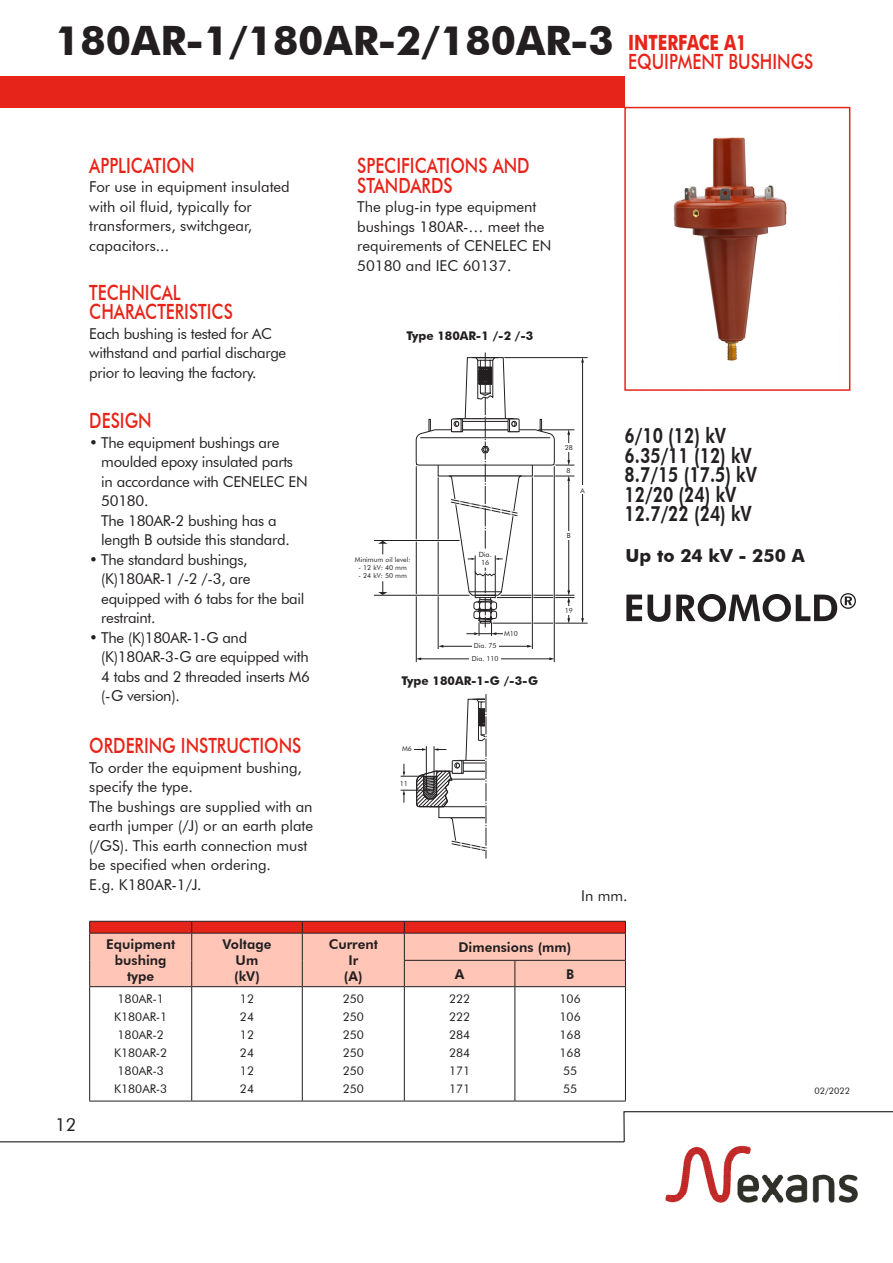
<style>
.page{position:relative;width:893px;height:1263px;background:#fff}
.page>*{position:absolute;margin:0;border:0;box-sizing:border-box;transform-origin:0 0}
.t1{font:700 40.5px "Futura ABT";color:#231f20}
.t2{font:500 21px/19.5px "Futura BT";color:#e72419;scale:.8 1}
.t3{font:800 21px "Futura ABT";color:#231f20;scale:.8 1}
.t4{font:700 21px "Futura BT";color:#e72419;scale:.8 1}
.t5{font:700 18px "Futura ABT";color:#231f20}
.t6{font:18px "Futura ABT";color:#231f20}
.t7{font:15px/19.5px "Futura ABT";letter-spacing:-.02em;color:#231f20}
.t8{font:15px/19.5px "Futura ABT";color:#231f20}
.t9{font:800 13.5px "Futura ABT";color:#231f20}
.t10{font:12px "Futura ABT";color:#231f20}
.t11{font:700 12px "Futura ABT";color:#231f20}
.t12{font:9px "Futura ABT";color:#231f20}
.t13{font:7.2px/8.6px "Futura ABT";color:#231f20;text-align:center}
.t14{font:6.9px "Futura ABT";color:#231f20}
</style>
<div class="page">
<div style="left:0;top:76px;width:625px;height:32px;background:#e72419"></div>
<img style="left:665px;top:1145px;width:193px;height:58px">
<svg style="left:623px;top:1111px;width:270px;height:31px"></svg>
<hr style="left:0;top:1141px;width:624px;height:1px;background:#000">
<hr style="left:89px;top:987px;width:1px;height:114px;background:#231f20">
<hr style="left:191px;top:987px;width:1px;height:114px;background:#231f20">
<hr style="left:302px;top:987px;width:1px;height:114px;background:#231f20">
<hr style="left:404px;top:987px;width:1px;height:114px;background:#231f20">
<hr style="left:514px;top:987px;width:1px;height:114px;background:#231f20">
<hr style="left:625px;top:987px;width:1px;height:114px;background:#231f20">
<hr style="left:89px;top:1101px;width:103px;height:1px;background:#231f20">
<hr style="left:192px;top:1101px;width:110px;height:1px;background:#231f20">
<hr style="left:302px;top:1101px;width:102px;height:1px;background:#231f20">
<hr style="left:404px;top:1101px;width:111px;height:1px;background:#231f20">
<hr style="left:515px;top:1101px;width:111px;height:1px;background:#231f20">
<svg style="left:89px;top:921px;width:537px;height:66px"></svg>
<hr style="left:89px;top:933px;width:103px;height:1px;background:#231f20">
<hr style="left:192px;top:933px;width:110px;height:1px;background:#231f20">
<hr style="left:302px;top:933px;width:102px;height:1px;background:#231f20">
<hr style="left:404px;top:933px;width:111px;height:1px;background:#231f20">
<hr style="left:515px;top:933px;width:111px;height:1px;background:#231f20">
<hr style="left:416px;top:466px;width:1px;height:196px;background:#231f20">
<hr style="left:438px;top:477px;width:1px;height:172px;background:#231f20">
<hr style="left:442px;top:646px;width:86px;height:1px;background:#231f20">
<svg style="left:527px;top:645px;width:5px;height:3px"></svg>
<svg style="left:438px;top:645px;width:5px;height:3px"></svg>
<hr style="left:420px;top:659px;width:130px;height:1px;background:#231f20">
<svg style="left:549px;top:657px;width:5px;height:3px"></svg>
<svg style="left:416px;top:657px;width:5px;height:3px"></svg>
<hr style="left:582px;top:362px;width:1px;height:257px;background:#231f20">
<svg style="left:581px;top:618px;width:3px;height:5px"></svg>
<svg style="left:581px;top:358px;width:3px;height:5px"></svg>
<hr style="left:493px;top:623px;width:95px;height:1px;background:#231f20">
<div style="left:579px;top:486px;width:7px;height:8px;background:#fff"></div>
<div style="left:469px;top:654px;width:32px;height:9px;background:#fff"></div>
<div style="left:472px;top:641px;width:27px;height:9px;background:#fff"></div>
<hr style="left:382px;top:543px;width:1px;height:50px;background:#231f20">
<svg style="left:378px;top:592px;width:9px;height:3px"></svg>
<svg style="left:378px;top:541px;width:9px;height:3px"></svg>
<hr style="left:374px;top:595px;width:96px;height:1px;background:#231f20">
<hr style="left:374px;top:540px;width:86px;height:1px;background:#231f20">
<div style="left:377px;top:555px;width:12px;height:26px;background:#fff"></div>
<hr style="left:504px;top:357px;width:84px;height:1px;background:#231f20">
<hr style="left:554px;top:466px;width:1px;height:196px;background:#231f20">
<hr style="left:532px;top:477px;width:1px;height:172px;background:#231f20">
<svg style="left:409px;top:352px;width:165px;height:284px"></svg>
<div style="left:479px;top:550px;width:13px;height:17px;background:#fff"></div>
<svg style="left:401px;top:694px;width:86px;height:164px"></svg>
<hr style="left:470px;top:591px;width:31px;height:1px;background:#231f20">
<div style="left:624px;top:107px;width:226px;height:284px;border:2px solid #e72419"></div>
<svg style="left:626px;top:595px;width:44px;height:27px"></svg>
<svg style="left:676px;top:593px;width:180px;height:29px"></svg>
<img style="left:673px;top:137px;width:114px;height:224px">
<p class="t1" style="left:55px;top:16px;width:560px">180AR-1/180AR-2/180AR-3</p>
<p class="t4" style="left:628px;top:30px;width:150px">INTERFACE A1</p>
<p class="t2" style="left:628px;top:52px;width:233px">EQUIPMENT BUSHINGS</p>
<p class="t2" style="left:89px;top:155px;width:133px">APPLICATION</p>
<p class="t8" style="left:89px;top:177px;width:202px">For use in equipment insulated with oil fluid, typically for transformers, switchgear, capacitors...</p>
<p class="t2" style="left:89px;top:282px;width:181px">TECHNICAL<br>CHARACTERISTICS</p>
<p class="t7" style="left:89px;top:324px;width:184px">Each bushing is tested for AC</p>
<p class="t7" style="left:89px;top:343px;width:198px">withstand and partial discharge</p>
<p class="t7" style="left:89px;top:363px;width:169px">prior to leaving the factory.</p>
<p class="t2" style="left:89px;top:411px;width:79px">DESIGN</p>
<p class="t7" style="left:101px;top:432px;width:208px;text-indent:-12px">• The equipment bushings are moulded epoxy insulated parts in accordance with CENELEC EN<br>50180.</p>
<p class="t7" style="left:101px;top:510px;width:190px">The 180AR-2 bushing has a length B outside this standard.</p>
<p class="t7" style="left:101px;top:549px;width:205px;text-indent:-12px">• The standard bushings, (K)180AR-1 /-2 /-3, are equipped with 6 tabs for the bail restraint.</p>
<p class="t7" style="left:89px;top:627px;width:159px">• The (K)180AR-1-G and</p>
<p class="t7" style="left:101px;top:647px;width:210px;text-align:justify">(K)180AR-3-G are equipped with 4 tabs and 2 threaded inserts M6 (-G version).</p>
<p class="t2" style="left:89px;top:736px;width:267px">ORDERING INSTRUCTIONS</p>
<p class="t8" style="left:89px;top:758px;width:214px">To order the equipment bushing, specify the type.</p>
<p class="t8" style="left:89px;top:797px;width:225px">The bushings are supplied with an earth jumper (/J) or an earth plate (/GS). This earth connection must be specified when ordering.</p>
<p class="t7" style="left:89px;top:875px;width:114px">E.g. K180AR-1/J.</p>
<p class="t6" style="left:55px;top:1114px;width:23px">12</p>
<p class="t9" style="left:106px;top:936px;width:71px">Equipment</p>
<p class="t9" style="left:115px;top:952px;width:53px">bushing</p>
<p class="t9" style="left:127px;top:968px;width:29px">type</p>
<p class="t10" style="left:118px;top:992px;width:48px">180AR-1</p>
<p class="t10" style="left:114px;top:1010px;width:55px">K180AR-1</p>
<p class="t10" style="left:118px;top:1028px;width:48px">180AR-2</p>
<p class="t10" style="left:114px;top:1046px;width:55px">K180AR-2</p>
<p class="t10" style="left:118px;top:1064px;width:48px">180AR-3</p>
<p class="t10" style="left:114px;top:1082px;width:55px">K180AR-3</p>
<p class="t9" style="left:223px;top:936px;width:50px">Voltage</p>
<p class="t9" style="left:236px;top:952px;width:24px">Um</p>
<p class="t9" style="left:234px;top:968px;width:27px">(kV)</p>
<p class="t10" style="left:240px;top:992px;width:16px">12</p>
<p class="t10" style="left:240px;top:1010px;width:16px">24</p>
<p class="t10" style="left:240px;top:1028px;width:16px">12</p>
<p class="t10" style="left:240px;top:1046px;width:16px">24</p>
<p class="t10" style="left:240px;top:1064px;width:16px">12</p>
<p class="t10" style="left:240px;top:1082px;width:16px">24</p>
<p class="t2" style="left:357px;top:156px;width:217px">SPECIFICATIONS AND<br>STANDARDS</p>
<p class="t8" style="left:357px;top:197px;width:196px">The plug-in type equipment bushings 180AR-… meet the requirements of CENELEC EN<br>50180 and IEC 60137.</p>
<p class="t11" style="left:406px;top:328px;width:129px">Type 180AR-1 /-2 /-3</p>
<p class="t14" style="left:355px;top:555px;width:57px">Minimum oil level:</p>
<p class="t14" style="left:359px;top:563px;width:50px">- 12 kV: 40 mm</p>
<p class="t14" style="left:359px;top:572px;width:50px">- 24 kV: 50 mm</p>
<p class="t13" style="left:479px;top:550px;width:15px">Dia.<br>16</p>
<p class="t14" style="left:474px;top:641px;width:24px">Dia. 75</p>
<p class="t14" style="left:504px;top:629px;width:15px">M10</p>
<p class="t14" style="left:472px;top:654px;width:28px">Dia. 110</p>
<p class="t11" style="left:401px;top:674px;width:138px">Type 180AR-1-G /-3-G</p>
<p class="t14" style="left:402px;top:745px;width:11px">M6</p>
<p class="t14" style="left:400px;top:779px;width:10px">11</p>
<p class="t14" style="left:565px;top:443px;width:10px">28</p>
<p class="t14" style="left:567px;top:467px;width:6px">8</p>
<p class="t14" style="left:580px;top:486px;width:6px">A</p>
<p class="t14" style="left:567px;top:532px;width:5px">B</p>
<p class="t14" style="left:565px;top:606px;width:10px">19</p>
<p class="t3" style="left:625px;top:423px;width:128px">6/10 (12) kV</p>
<p class="t3" style="left:625px;top:442px;width:161px">6.35/11 (12) kV</p>
<p class="t3" style="left:625px;top:462px;width:167px">8.7/15 (17.5) kV</p>
<p class="t3" style="left:625px;top:481px;width:141px">12/20 (24) kV</p>
<p class="t3" style="left:625px;top:501px;width:161px">12.7/22 (24) kV</p>
<p class="t5" style="left:626px;top:544px;width:181px">Up to 24 kV - 250 A</p>
<p class="t9" style="left:329px;top:936px;width:51px">Current</p>
<p class="t9" style="left:348px;top:952px;width:11px">Ir</p>
<p class="t9" style="left:344px;top:968px;width:20px">(A)</p>
<p class="t10" style="left:343px;top:992px;width:23px">250</p>
<p class="t10" style="left:343px;top:1010px;width:23px">250</p>
<p class="t10" style="left:343px;top:1028px;width:23px">250</p>
<p class="t10" style="left:343px;top:1046px;width:23px">250</p>
<p class="t10" style="left:343px;top:1064px;width:23px">250</p>
<p class="t10" style="left:343px;top:1082px;width:23px">250</p>
<p class="t7" style="left:581px;top:886px;width:48px">In mm.</p>
<p class="t9" style="left:458px;top:939px;width:114px">Dimensions (mm)</p>
<p class="t9" style="left:455px;top:966px;width:11px">A</p>
<p class="t9" style="left:566px;top:966px;width:10px">B</p>
<p class="t10" style="left:449px;top:992px;width:23px">222</p>
<p class="t10" style="left:449px;top:1010px;width:23px">222</p>
<p class="t10" style="left:449px;top:1028px;width:23px">284</p>
<p class="t10" style="left:449px;top:1046px;width:23px">284</p>
<p class="t10" style="left:449px;top:1064px;width:23px">171</p>
<p class="t10" style="left:449px;top:1082px;width:23px">171</p>
<p class="t10" style="left:560px;top:992px;width:23px">106</p>
<p class="t10" style="left:560px;top:1010px;width:23px">106</p>
<p class="t10" style="left:560px;top:1028px;width:23px">168</p>
<p class="t10" style="left:560px;top:1046px;width:23px">168</p>
<p class="t10" style="left:563px;top:1064px;width:16px">55</p>
<p class="t10" style="left:563px;top:1082px;width:16px">55</p>
<p class="t12" style="left:814px;top:1085px;width:37px">02/2022</p>
</div>
